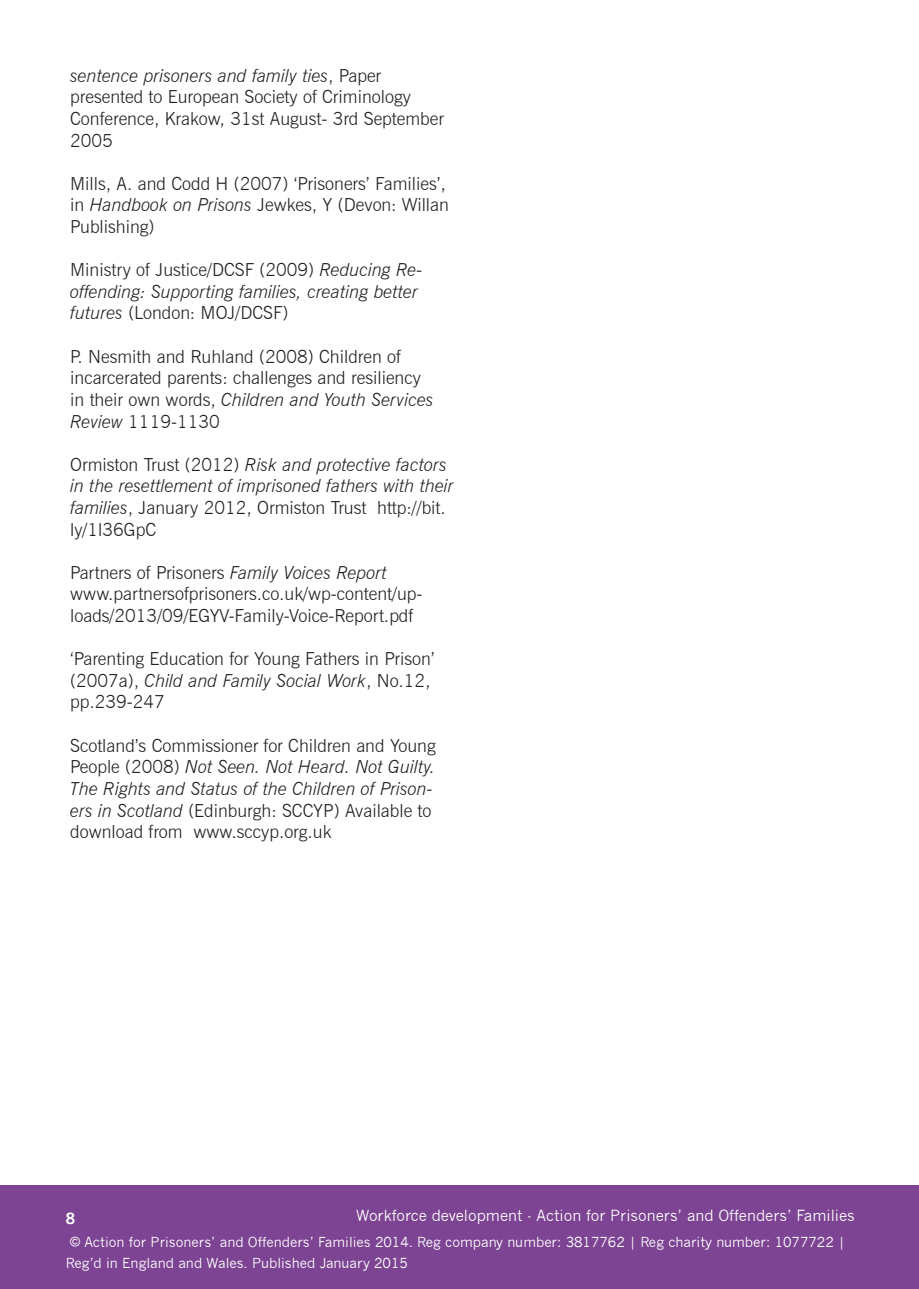
<style>
.page{position:relative;width:919px;height:1289px;background:#fff}
.page>*{position:absolute;margin:0;border:0;box-sizing:border-box;transform-origin:0 0}
.t1{font:300 18px/21.6px "News Gothic BT";color:#231f20}
.t2{font:italic 300 18px/21.6px "News Gothic BT";color:#231f20}
.t3{font:15px "News Gothic";color:#fff}
.t4{font:700 15px "News Gothic";color:#fff}
.t5{font:13.5px/21.6px "News Gothic";color:#fff}
.s1{font-style:italic}
.s2{font-style:normal}
</style>
<div class="page">
<div style="left:0;top:1185px;width:918px;height:103px;background:#7d4493"></div>
<p class="t1" style="left:70px;top:64px;width:375px"><span class="s1">sentence prisoners and family ties</span>, Paper presented to European Society of Criminology Conference, Krakow, 31st August- 3rd September 2005</p>
<p class="t1" style="left:70px;top:172px;width:380px">Mills, A. and Codd H (2007) ‘Prisoners’ Families’, in <span class="s1">Handbook on Prisons</span> Jewkes, Y (Devon: Willan<br>Publishing)</p>
<p class="t2" style="left:70px;top:259px;width:353px"><span class="s2">Ministry of Justice/DCSF (2009)</span> Reducing Re&shy;offending: Supporting families, creating better futures <span class="s2">(London: MOJ/DCSF)</span></p>
<p class="t1" style="left:70px;top:345px;width:365px">P. Nesmith and Ruhland (2008) Children of incarcerated parents: challenges and resiliency in their own words, <span class="s1">Children and Youth Services Review</span> 1119-1130</p>
<p class="t2" style="left:70px;top:453px;width:385px"><span class="s2">Ormiston Trust (2012)</span> Risk and protective factors in the resettlement of imprisoned fathers with their families<span class="s2">, January 2012, Ormiston Trust http://bit. ly/1l36GpC</span></p>
<p class="t1" style="left:70px;top:561px;width:318px">Partners of Prisoners <span class="s1">Family Voices Report</span></p>
<p class="t1" style="left:70px;top:583px;width:354px">www.partnersofprisoners.co.uk/wp-content/up&shy;loads/2013/09/EGYV-Family-Voice-Report.pdf</p>
<p class="t1" style="left:70px;top:648px;width:365px">‘Parenting Education for Young Fathers in Prison’ (2007a), <span class="s1">Child and Family Social Work</span>, No.12, pp.239-247</p>
<p class="t1" style="left:70px;top:734px;width:367px">Scotland’s Commissioner for Children and Young People (2008) <span class="s1">Not Seen. Not Heard. Not Guilty.<br>The Rights and Status of the Children of Prison&shy;ers in Scotland</span> (Edinburgh: SCCYP) Available to download from www.sccyp.org.uk</p>
<p class="t4" style="left:66px;top:1209px;width:11px">8</p>
<p class="t3" style="left:356px;top:1207px;width:500px">Workforce development - Action for Prisoners’ and Offenders’ Families</p>
<p class="t5" style="left:66px;top:1230px;width:780px;text-indent:4px">© Action for Prisoners’ and Offenders’ Families 2014. Reg company number: 3817762 | Reg charity number: 1077722 |<br>Reg’d in England and Wales. Published January 2015</p>
</div>
